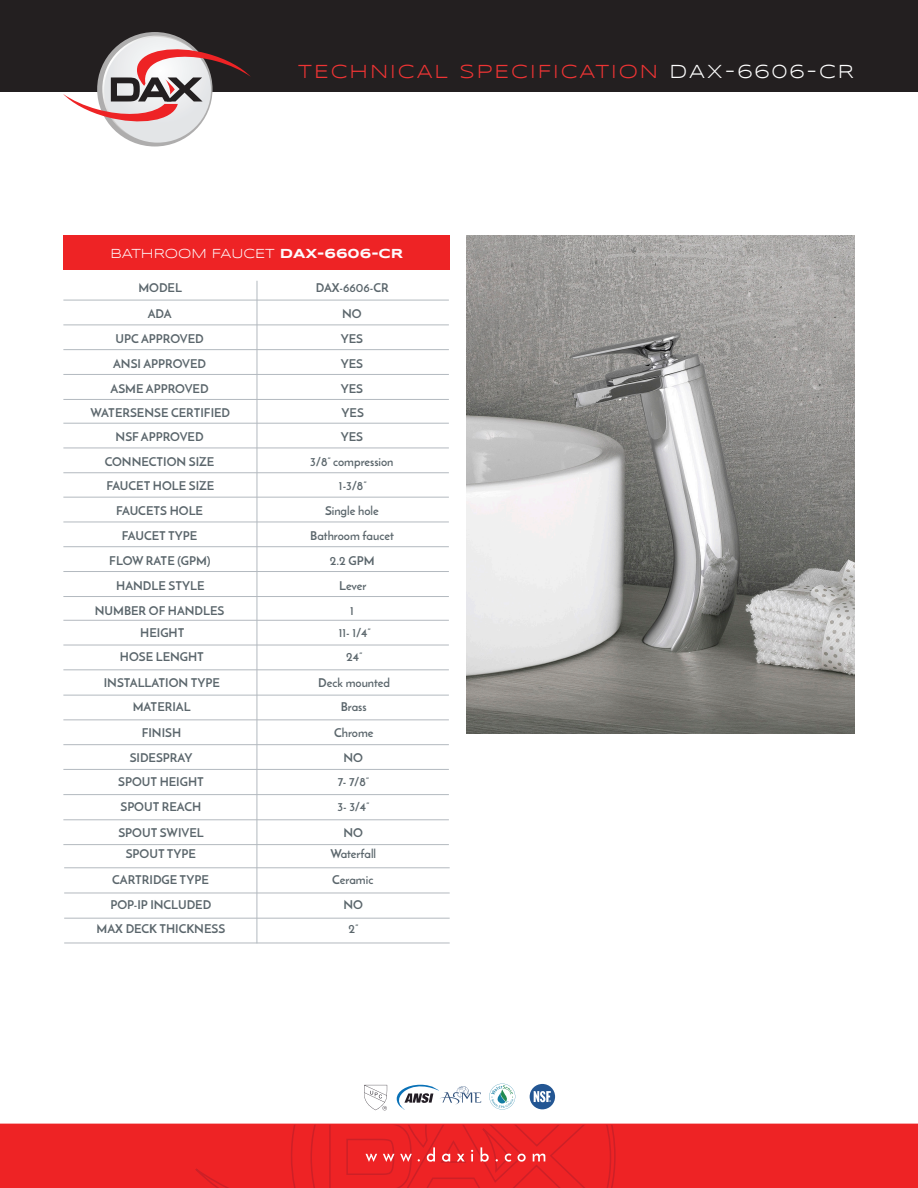
<style>
.page{position:relative;width:918px;height:1188px;background:#fff}
.page>*{position:absolute;margin:0;border:0;box-sizing:border-box;transform-origin:0 0}
.t1{font:19.5px "Syncopate";letter-spacing:.1em;color:#ee3434}
.t2{font:13.5px "Syncopate";color:#fefafc}
.t3{font:700 12px "Josefin Sans";color:#5b666c}
.s1{color:#fff}
.s2{font-weight:700}
</style>
<div class="page">
<div style="left:0;top:1124px;width:918px;height:64px;background:#ee2325"></div>
<svg style="left:195px;top:1125px;width:421px;height:63px"></svg>
<div style="left:0;top:0;width:918px;height:91px;background:#231f20"></div>
<svg style="left:63px;top:36px;width:188px;height:107px"></svg>
<svg style="left:396px;top:1084px;width:85px;height:26px"></svg>
<svg style="left:530px;top:1084px;width:25px;height:25px"></svg>
<svg style="left:364px;top:1085px;width:23px;height:25px"></svg>
<svg style="left:489px;top:1084px;width:26px;height:26px"></svg>
<img style="left:466px;top:235px;width:388px;height:498px">
<div style="left:64px;top:235px;width:386px;height:35px;background:#ee2325"></div>
<hr style="left:257px;top:281px;width:1px;height:662px;background:#b3b9bf">
<hr style="left:63px;top:300px;width:386px;height:1px;background:#b3b9bf">
<hr style="left:63px;top:497px;width:386px;height:1px;background:#b3b9bf">
<hr style="left:63px;top:399px;width:386px;height:1px;background:#b3b9bf">
<hr style="left:63px;top:596px;width:386px;height:1px;background:#b3b9bf">
<hr style="left:63px;top:349px;width:386px;height:1px;background:#b3b9bf">
<hr style="left:63px;top:546px;width:386px;height:1px;background:#b3b9bf">
<hr style="left:63px;top:719px;width:386px;height:1px;background:#b3b9bf">
<hr style="left:63px;top:769px;width:386px;height:1px;background:#b3b9bf">
<hr style="left:63px;top:794px;width:386px;height:1px;background:#b3b9bf">
<hr style="left:63px;top:819px;width:386px;height:1px;background:#b3b9bf">
<hr style="left:63px;top:448px;width:386px;height:1px;background:#b3b9bf">
<hr style="left:63px;top:645px;width:386px;height:1px;background:#b3b9bf">
<hr style="left:63px;top:325px;width:386px;height:1px;background:#b3b9bf">
<hr style="left:63px;top:522px;width:386px;height:1px;background:#b3b9bf">
<hr style="left:63px;top:695px;width:386px;height:1px;background:#b3b9bf">
<hr style="left:63px;top:744px;width:386px;height:1px;background:#b3b9bf">
<hr style="left:63px;top:423px;width:386px;height:1px;background:#b3b9bf">
<hr style="left:63px;top:620px;width:386px;height:1px;background:#b3b9bf">
<hr style="left:63px;top:374px;width:386px;height:1px;background:#b3b9bf">
<hr style="left:63px;top:571px;width:386px;height:1px;background:#b3b9bf">
<hr style="left:63px;top:844px;width:386px;height:1px;background:#b3b9bf">
<hr style="left:63px;top:472px;width:386px;height:1px;background:#b3b9bf">
<hr style="left:63px;top:669px;width:386px;height:1px;background:#b3b9bf">
<hr style="left:64px;top:943px;width:386px;height:1px;background:#b3b9bf">
<hr style="left:64px;top:918px;width:386px;height:1px;background:#b3b9bf">
<hr style="left:64px;top:893px;width:386px;height:1px;background:#b3b9bf">
<hr style="left:64px;top:867px;width:386px;height:1px;background:#b3b9bf">
<p class="t1" style="left:298px;top:61px;width:557px">TECHNICAL SPECIFICATION <span class="s1">DAX-6606-CR</span></p>
<p class="t2" style="left:110px;top:245px;width:294px">BATHROOM FAUCET <span class="s2">DAX-6606-CR</span></p>
<p class="t3" style="left:138px;top:281px;width:45px">MODEL</p>
<p class="t3" style="left:316px;top:281px;width:74px">DAX-6606-CR</p>
<p class="t3" style="left:148px;top:306px;width:25px">ADA</p>
<p class="t3" style="left:342px;top:306px;width:21px">NO</p>
<p class="t3" style="left:115px;top:332px;width:90px">UPC APPROVED</p>
<p class="t3" style="left:341px;top:332px;width:24px">YES</p>
<p class="t3" style="left:113px;top:356px;width:94px">ANSI APPROVED</p>
<p class="t3" style="left:341px;top:356px;width:24px">YES</p>
<p class="t3" style="left:111px;top:381px;width:99px">ASME APPROVED</p>
<p class="t3" style="left:341px;top:381px;width:24px">YES</p>
<p class="t3" style="left:91px;top:405px;width:141px">WATERSENSE CERTIFIED</p>
<p class="t3" style="left:342px;top:405px;width:24px">YES</p>
<p class="t3" style="left:116px;top:430px;width:89px">NSF APPROVED</p>
<p class="t3" style="left:341px;top:430px;width:24px">YES</p>
<p class="t3" style="left:105px;top:454px;width:111px">CONNECTION SIZE</p>
<p class="t3" style="left:310px;top:454px;width:85px">3/8” compression</p>
<p class="t3" style="left:106px;top:478px;width:109px">FAUCET HOLE SIZE</p>
<p class="t3" style="left:339px;top:478px;width:29px">1-3/8”</p>
<p class="t3" style="left:116px;top:503px;width:88px">FAUCETS HOLE</p>
<p class="t3" style="left:325px;top:503px;width:55px">Single hole</p>
<p class="t3" style="left:122px;top:529px;width:77px">FAUCET TYPE</p>
<p class="t3" style="left:310px;top:529px;width:85px">Bathroom faucet</p>
<p class="t3" style="left:109px;top:553px;width:103px">FLOW RATE (GPM)</p>
<p class="t3" style="left:330px;top:553px;width:46px">2.2 GPM</p>
<p class="t3" style="left:116px;top:578px;width:90px">HANDLE STYLE</p>
<p class="t3" style="left:339px;top:578px;width:29px">Lever</p>
<p class="t3" style="left:95px;top:603px;width:131px">NUMBER OF HANDLES</p>
<p class="t3" style="left:350px;top:603px;width:5px">1</p>
<p class="t3" style="left:140px;top:625px;width:46px">HEIGHT</p>
<p class="t3" style="left:339px;top:625px;width:34px">11- 1/4”</p>
<p class="t3" style="left:120px;top:650px;width:86px">HOSE LENGHT</p>
<p class="t3" style="left:346px;top:650px;width:18px">24”</p>
<p class="t3" style="left:104px;top:675px;width:118px">INSTALLATION TYPE</p>
<p class="t3" style="left:318px;top:675px;width:73px">Deck mounted</p>
<p class="t3" style="left:133px;top:699px;width:59px">MATERIAL</p>
<p class="t3" style="left:341px;top:699px;width:27px">Brass</p>
<p class="t3" style="left:142px;top:725px;width:41px">FINISH</p>
<p class="t3" style="left:334px;top:725px;width:41px">Chrome</p>
<p class="t3" style="left:130px;top:750px;width:64px">SIDESPRAY</p>
<p class="t3" style="left:343px;top:750px;width:21px">NO</p>
<p class="t3" style="left:118px;top:775px;width:87px">SPOUT HEIGHT</p>
<p class="t3" style="left:338px;top:775px;width:33px">7- 7/8”</p>
<p class="t3" style="left:120px;top:799px;width:82px">SPOUT REACH</p>
<p class="t3" style="left:337px;top:799px;width:34px">3- 3/4”</p>
<p class="t3" style="left:118px;top:825px;width:87px">SPOUT SWIVEL</p>
<p class="t3" style="left:343px;top:825px;width:21px">NO</p>
<p class="t3" style="left:126px;top:847px;width:72px">SPOUT TYPE</p>
<p class="t3" style="left:330px;top:847px;width:47px">Waterfall</p>
<p class="t3" style="left:112px;top:872px;width:98px">CARTRIDGE TYPE</p>
<p class="t3" style="left:332px;top:872px;width:43px">Ceramic</p>
<p class="t3" style="left:111px;top:897px;width:102px">POP-IP INCLUDED</p>
<p class="t3" style="left:343px;top:897px;width:21px">NO</p>
<p class="t3" style="left:97px;top:921px;width:130px">MAX DECK THICKNESS</p>
<p class="t3" style="left:348px;top:921px;width:12px">2”</p>
</div>
